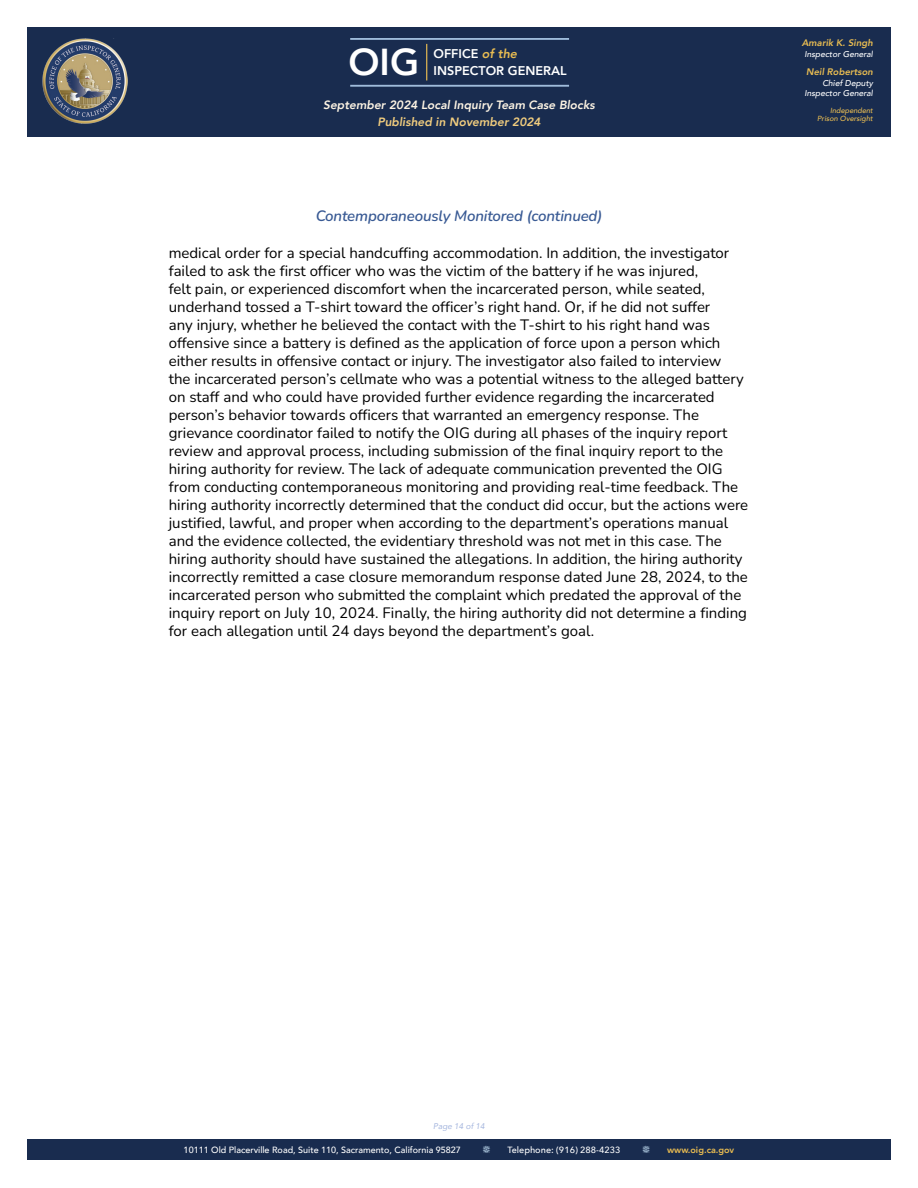
<style>
.page{position:relative;width:918px;height:1188px;background:#fff}
.page>*{position:absolute;margin:0;border:0;box-sizing:border-box;transform-origin:0 0}
.t1{font:800 37.35px "Avenir";color:#fff}
.t2{font:200 15px/18px "Nunito";color:#000}
.t3{font:italic 200 15px "Nunito";letter-spacing:-.01em;color:#395a94}
.t4{font:800 12.6px/16.8px "Avenir";color:#fff}
.t5{font:italic 800 12px "Avenir";color:#fdf4e4}
.t6{font:italic 800 12px "Avenir";color:#f0cc7e}
.t7{font:italic 800 9.45px "Avenir";color:#e8bc52}
.t8{font:500 9px "Avenir";color:#fff}
.t9{font:500 9px "Avenir Next";color:#fff}
.t10{font:800 9px "Avenir";color:#e9bc51}
.t11{font:italic 500 8.4px/10.2px "Avenir";color:#fff;text-align:right}
.t12{font:italic 8.25px "Avenir";color:#a5b6de}
.t13{font:italic 500 7.35px/8.9px "Avenir";color:#e8bc52;text-align:right}
.s1{font-style:italic;color:#e8bc52}
</style>
<div class="page">
<div style="left:27px;top:1140px;width:864px;height:20px;background:#192c4f"></div>
<div style="left:27px;top:27px;width:864px;height:109px;background:#192c4f"></div>
<hr style="left:426px;top:44px;width:1px;height:36px;background:#e4b952">
<hr style="left:350px;top:85px;width:219px;height:2px;background:#c2e1ff">
<hr style="left:350px;top:38px;width:219px;height:2px;background:#c0e0ff">
<img style="left:42px;top:39px;width:85px;height:85px">
<h1 class="t1" style="left:348px;top:33px;width:72px">OIG</h1>
<p class="t4" style="left:434px;top:45px;width:135px">OFFICE <span class="s1">of the<br></span>INSPECTOR GENERAL</p>
<p class="t5" style="left:323px;top:97px;width:273px">September 2024 Local Inquiry Team Case Blocks</p>
<p class="t6" style="left:377px;top:115px;width:165px">Published in November 2024</p>
<p class="t3" style="left:316px;top:205px;width:288px">Contemporaneously Monitored (continued)</p>
<p class="t2" style="left:169px;top:243px;width:581px">medical order for a special handcuffing accommodation. In addition, the investigator failed to ask the first officer who was the victim of the battery if he was injured,<br>felt pain, or experienced discomfort when the incarcerated person, while seated, underhand tossed a T-shirt toward the officer’s right hand. Or, if he did not suffer<br>any injury, whether he believed the contact with the T-shirt to his right hand was offensive since a battery is defined as the application of force upon a person which either results in offensive contact or injury. The investigator also failed to interview<br>the incarcerated person’s cellmate who was a potential witness to the alleged battery on staff and who could have provided further evidence regarding the incarcerated person’s behavior towards officers that warranted an emergency response. The grievance coordinator failed to notify the OIG during all phases of the inquiry report review and approval process, including submission of the final inquiry report to the hiring authority for review. The lack of adequate communication prevented the OIG from conducting contemporaneous monitoring and providing real-time feedback. The hiring authority incorrectly determined that the conduct did occur, but the actions were justified, lawful, and proper when according to the department’s operations manual and the evidence collected, the evidentiary threshold was not met in this case. The hiring authority should have sustained the allegations. In addition, the hiring authority incorrectly remitted a case closure memorandum response dated June 28, 2024, to the incarcerated person who submitted the complaint which predated the approval of the inquiry report on July 10, 2024. Finally, the hiring authority did not determine a finding for each allegation until 24 days beyond the department’s goal.</p>
<p class="t7" style="left:802px;top:37px;width:73px">Amarik K. Singh</p>
<p class="t11" style="left:805px;top:49px;width:70px">Inspector General</p>
<p class="t7" style="left:806px;top:66px;width:68px">Neil Robertson</p>
<p class="t11" style="left:805px;top:78px;width:70px">Chief Deputy<br>Inspector General</p>
<p class="t13" style="left:817px;top:106px;width:57px">Independent<br>Prison Oversight</p>
<p class="t12" style="left:433px;top:1121px;width:53px">Page 14 of 14</p>
<p class="t8" style="left:184px;top:1142px;width:279px">10111 Old Placerville Road, Suite 110, Sacramento, California 95827</p>
<p class="t9" style="left:507px;top:1142px;width:115px">Telephone: (916) 288-4233</p>
<p class="t10" style="left:667px;top:1142px;width:69px">www.oig.ca.gov</p>
</div>
